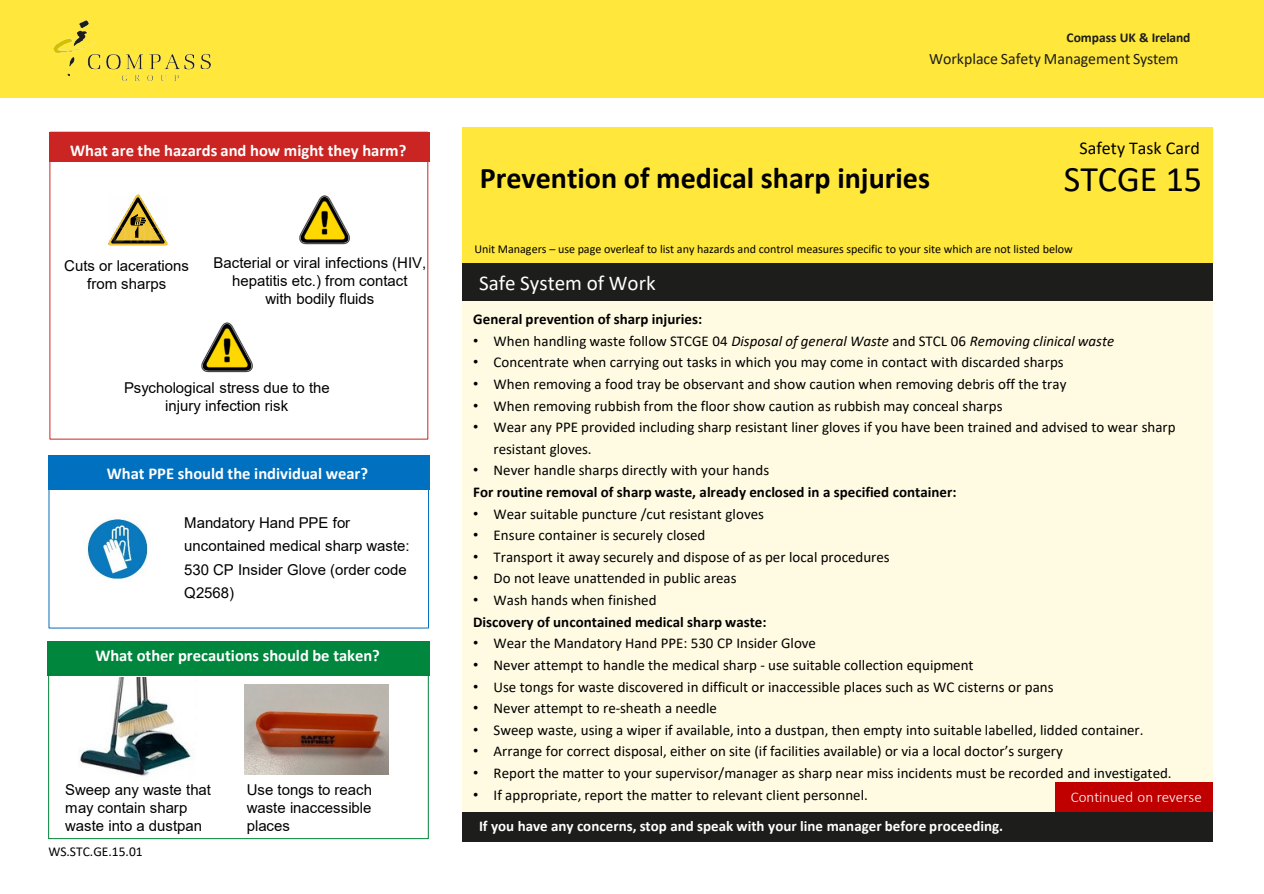
<style>
.page{position:relative;width:1264px;height:894px;background:#fff}
.page>*{position:absolute;margin:0;border:0;box-sizing:border-box;transform-origin:0 0}
.t1{font:36px "Calibri";color:#000}
.t2{font:700 30px "Calibri";color:#000}
.t3{font:21px "Calibri";color:#fff}
.t4{font:18px "Calibri";color:#000}
.t5{font:700 16.5px "Calibri";letter-spacing:-.005em;color:#fff}
.t6{font:15.9px "Calibri";color:#1d1d1b}
.t7{font:15px/21.6px "Calibri";color:#000}
.t8{font:15px/18px "Arial";color:#000;text-align:center}
.t9{font:700 15px "Calibri";letter-spacing:.005em;color:#000}
.t10{font:italic 15px "Calibri";letter-spacing:.005em;color:#000}
.t11{font:700 15px "Calibri";letter-spacing:.005em;color:#fff}
.t12{font:300 15px "Calibri";color:#fff}
.t13{font:700 13.5px "Calibri";letter-spacing:-.005em;color:#1d1d1b}
.t14{font:13.5px "Calibri";color:#000}
.t15{font:12px "Calibri";letter-spacing:-.005em;color:#000}
.s1{font-family:"Arial";font-style:normal}
.s2{font-style:normal}
.s3{font-family:"Arial"}
</style>
<div class="page">
<div style="left:0;top:0;width:1263px;height:97px;background:#ffe83b"></div>
<img style="left:53px;top:21px;width:157px;height:59px">
<div style="left:461px;top:128px;width:751px;height:135px;background:#ffe83b"></div>
<div style="left:461px;top:263px;width:751px;height:38px;background:#1d1d1b"></div>
<div style="left:461px;top:301px;width:751px;height:511px;background:#fffbe2"></div>
<div style="left:461px;top:812px;width:751px;height:30px;background:#1d1d1b"></div>
<div style="left:1054px;top:782px;width:158px;height:29px;background:#c00000"></div>
<img style="left:79px;top:677px;width:114px;height:100px">
<div style="left:48px;top:641px;width:382px;height:34px;background:#00863d"></div>
<div style="left:48px;top:455px;width:382px;height:34px;background:#0070c0"></div>
<div style="left:50px;top:132px;width:380px;height:29px;background:#cb2523"></div>
<div style="left:48px;top:673px;width:380px;height:165px;border:1px solid #008239"></div>
<div style="left:49px;top:467px;width:380px;height:161px;border:1px solid #0770b8"></div>
<img style="left:299px;top:195px;width:51px;height:50px">
<img style="left:109px;top:194px;width:59px;height:52px">
<img style="left:201px;top:322px;width:52px;height:51px">
<img style="left:87px;top:519px;width:61px;height:60px">
<img style="left:244px;top:684px;width:144px;height:90px">
<p class="t5" style="left:70px;top:139px;width:338px">What are the hazards and how might they harm?</p>
<p class="t8" style="left:64px;top:256px;width:126px">Cuts or lacerations from sharps</p>
<p class="t8" style="left:213px;top:253px;width:214px">Bacterial or viral infections (HIV, hepatitis etc.) from contact</p>
<p class="t8" style="left:265px;top:289px;width:110px">with bodily fluids</p>
<p class="t8" style="left:124px;top:379px;width:207px">Psychological stress due to the</p>
<p class="t8" style="left:165px;top:397px;width:124px">injury infection risk</p>
<p class="t5" style="left:107px;top:462px;width:263px">What PPE should the individual wear?</p>
<p class="t8" style="left:184px;top:510px;width:227px;line-height:23.4px;text-align:left">Mandatory Hand PPE for uncontained medical sharp waste:<br>530 CP Insider Glove (order code<br>Q2568)</p>
<p class="t5" style="left:95px;top:643px;width:286px">What other precautions should be taken?</p>
<p class="t8" style="left:65px;top:780px;width:147px;text-align:left">Sweep any waste that may contain sharp waste into a dustpan</p>
<p class="t8" style="left:247px;top:780px;width:127px;text-align:justify">Use tongs to reach waste inaccessible places</p>
<p class="t14" style="left:48px;top:842px;width:96px">WS.STC.GE.15.01</p>
<p class="t13" style="left:1066px;top:28px;width:125px">Compass UK &amp; Ireland</p>
<p class="t6" style="left:928px;top:47px;width:251px">Workplace Safety Management System</p>
<p class="t2" style="left:479px;top:156px;width:451px">Prevention of medical sharp injuries</p>
<p class="t4" style="left:1079px;top:136px;width:122px">Safety Task Card</p>
<p class="t1" style="left:1063px;top:154px;width:140px">STCGE 15</p>
<p class="t15" style="left:474px;top:240px;width:599px">Unit Managers – use page overleaf to list any hazards and control measures specific to your site which are not listed below</p>
<p class="t3" style="left:479px;top:268px;width:178px">Safe System of Work</p>
<p class="t9" style="left:473px;top:308px;width:230px">General prevention of sharp injuries:</p>
<p class="t10" style="left:473px;top:330px;width:642px"><span class="s1">•</span> <span class="s2">When handling waste follow STCGE 04</span> Disposal of general Waste <span class="s2">and STCL 06</span> Removing clinical waste</p>
<p class="t7" style="left:473px;top:351px;width:592px"><span class="s3">•</span> Concentrate when carrying out tasks in which you may come in contact with discarded sharps</p>
<p class="t7" style="left:473px;top:372px;width:594px"><span class="s3">•</span> When removing a food tray be observant and show caution when removing debris off the tray</p>
<p class="t7" style="left:473px;top:394px;width:530px"><span class="s3">•</span> When removing rubbish from the floor show caution as rubbish may conceal sharps</p>
<p class="t7" style="left:493px;top:416px;width:683px;text-indent:-20px"><span class="s3">•</span> Wear any PPE provided including sharp resistant liner gloves if you have been trained and advised to wear sharp resistant gloves.</p>
<p class="t7" style="left:473px;top:459px;width:297px"><span class="s3">•</span> Never handle sharps directly with your hands</p>
<p class="t9" style="left:473px;top:481px;width:485px">For routine removal of sharp waste, already enclosed in a specified container:</p>
<p class="t7" style="left:473px;top:502px;width:292px"><span class="s3">•</span> Wear suitable puncture /cut resistant gloves</p>
<p class="t7" style="left:473px;top:524px;width:233px"><span class="s3">•</span> Ensure container is securely closed</p>
<p class="t7" style="left:473px;top:545px;width:418px"><span class="s3">•</span> Transport it away securely and dispose of as per local procedures</p>
<p class="t7" style="left:473px;top:567px;width:265px"><span class="s3">•</span> Do not leave unattended in public areas</p>
<p class="t7" style="left:473px;top:588px;width:185px"><span class="s3">•</span> Wash hands when finished</p>
<p class="t9" style="left:473px;top:611px;width:295px">Discovery of uncontained medical sharp waste:</p>
<p class="t7" style="left:473px;top:632px;width:344px"><span class="s3">•</span> Wear the Mandatory Hand PPE: 530 CP Insider Glove</p>
<p class="t7" style="left:473px;top:653px;width:502px"><span class="s3">•</span> Never attempt to handle the medical sharp - use suitable collection equipment</p>
<p class="t7" style="left:473px;top:675px;width:582px"><span class="s3">•</span> Use tongs for waste discovered in difficult or inaccessible places such as WC cisterns or pans</p>
<p class="t7" style="left:473px;top:696px;width:245px"><span class="s3">•</span> Never attempt to re-sheath a needle</p>
<p class="t7" style="left:473px;top:718px;width:671px"><span class="s3">•</span> Sweep waste, using a wiper if available, into a dustpan, then empty into suitable labelled, lidded container.</p>
<p class="t7" style="left:473px;top:740px;width:591px"><span class="s3">•</span> Arrange for correct disposal, either on site (if facilities available) or via a local doctor’s surgery</p>
<p class="t7" style="left:473px;top:761px;width:699px"><span class="s3">•</span> Report the matter to your supervisor/manager as sharp near miss incidents must be recorded and investigated.</p>
<p class="t7" style="left:473px;top:783px;width:396px"><span class="s3">•</span> If appropriate, report the matter to relevant client personnel.</p>
<p class="t12" style="left:1070px;top:788px;width:132px">Continued on reverse</p>
<p class="t11" style="left:479px;top:815px;width:525px">If you have any concerns, stop and speak with your line manager before proceeding.</p>
</div>
